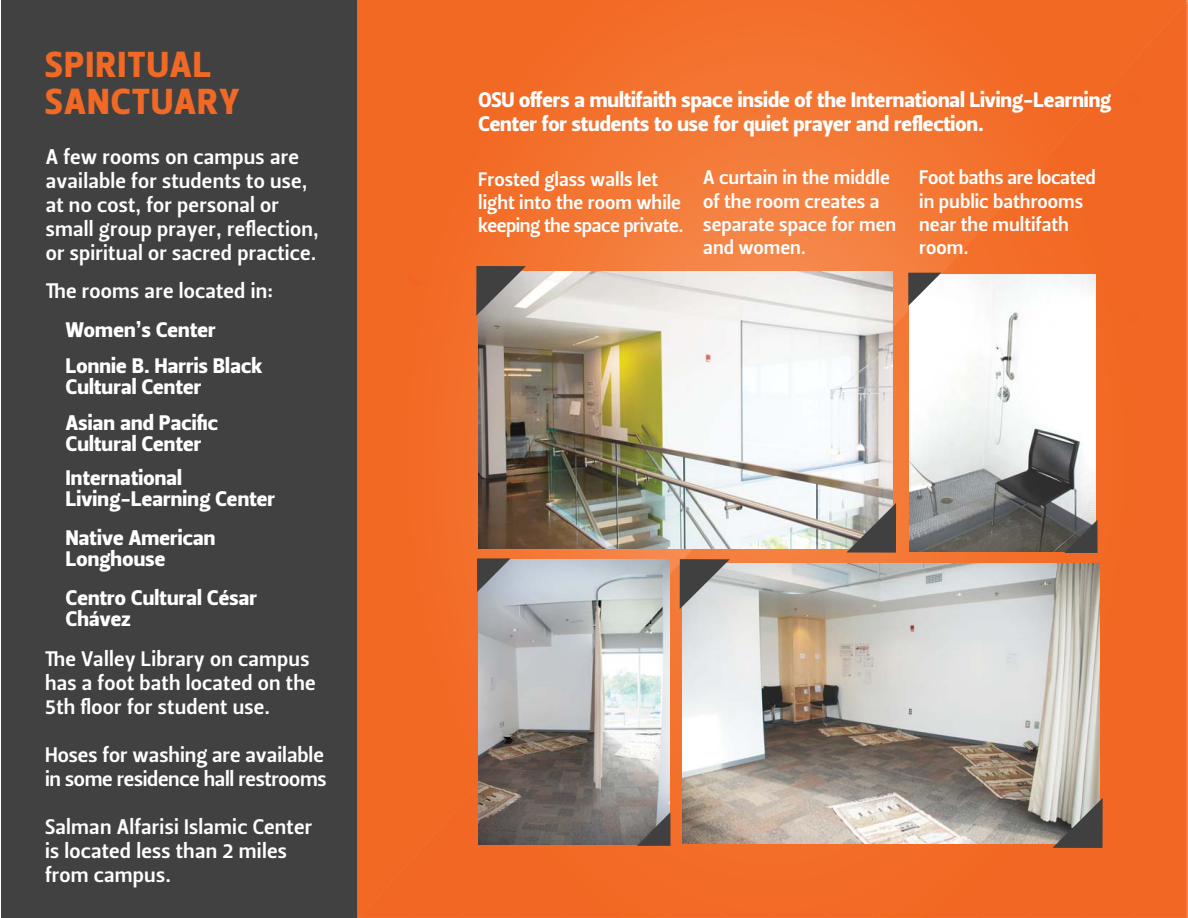
<style>
.page{position:relative;width:1188px;height:918px;background:#fff}
.page>*{position:absolute;margin:0;border:0;box-sizing:border-box;transform-origin:0 0}
.t1{font:36px/37.8px "Leitura Sans Grot 4";letter-spacing:.045em;color:#f16925}
.t2{font:21px/24px "Leitura Sans Grot 3";letter-spacing:.01em;color:#fff}
.t3{font:21px/36px "Leitura Sans Grot 4";letter-spacing:.01em;color:#fff}
.t4{font:21px/24px "Leitura Sans Grot 3";letter-spacing:-.015em;color:#fff}
.t5{font:19.5px/23.4px "Leitura Sans Grot 3";color:#fff}
</style>
<div class="page">
<div style="left:1px;top:0;width:357px;height:918px;background:#414142"></div>
<div style="left:1135px;top:108px;width:51px;height:810px;background:#f26723"></div>
<div style="left:1084px;top:108px;width:51px;height:810px;background:#f26723"></div>
<div style="left:1032px;top:162px;width:52px;height:756px;background:#f26924"></div>
<img style="left:980px;top:176px;width:52px;height:742px">
<img style="left:928px;top:270px;width:52px;height:648px">
<img style="left:877px;top:378px;width:51px;height:540px">
<img style="left:825px;top:549px;width:52px;height:369px">
<img style="left:773px;top:549px;width:52px;height:369px">
<img style="left:722px;top:549px;width:51px;height:369px">
<img style="left:670px;top:549px;width:52px;height:369px">
<div style="left:618px;top:578px;width:52px;height:340px;background:#f26a25"></div>
<div style="left:567px;top:844px;width:51px;height:74px;background:#f26924"></div>
<div style="left:515px;top:844px;width:52px;height:74px;background:#f26723"></div>
<div style="left:463px;top:810px;width:52px;height:108px;background:#f26723"></div>
<div style="left:411px;top:810px;width:52px;height:108px;background:#f26723"></div>
<img style="left:358px;top:0;width:413px;height:323px">
<img style="left:771px;top:0;width:260px;height:270px">
<div style="left:1030px;top:0;width:156px;height:108px;background:#f26924"></div>
<div style="left:1030px;top:107px;width:63px;height:55px;background:#f26924"></div>
<img style="left:1030px;top:161px;width:15px;height:15px">
<img style="left:771px;top:269px;width:156px;height:109px">
<img style="left:927px;top:269px;width:20px;height:5px">
<div style="left:358px;top:323px;width:310px;height:324px;background:#f26a24"></div>
<img style="left:668px;top:549px;width:35px;height:29px">
<div style="left:358px;top:647px;width:120px;height:163px;background:#f26924"></div>
<div style="left:358px;top:809px;width:104px;height:55px;background:#f26924"></div>
<div style="left:358px;top:863px;width:52px;height:55px;background:#f26924"></div>
<img style="left:357px;top:0;width:1px;height:918px">
<svg style="left:408px;top:268px;width:18px;height:19px"></svg>
<svg style="left:1121px;top:91px;width:20px;height:18px"></svg>
<svg style="left:1121px;top:305px;width:18px;height:20px"></svg>
<img style="left:478px;top:272px;width:414px;height:277px">
<svg style="left:476px;top:266px;width:50px;height:50px;background:#827e7c"></svg>
<svg style="left:846px;top:503px;width:50px;height:50px;background:#7e7c78"></svg>
<img style="left:682px;top:564px;width:417px;height:279px">
<svg style="left:680px;top:559px;width:50px;height:50px;background:#8b8c8c"></svg>
<svg style="left:1053px;top:798px;width:50px;height:50px;background:#716f6b"></svg>
<img style="left:478px;top:559px;width:191px;height:285px">
<svg style="left:637px;top:812px;width:34px;height:34px"></svg>
<svg style="left:477px;top:558px;width:34px;height:34px"></svg>
<img style="left:910px;top:274px;width:185px;height:278px">
<svg style="left:1064px;top:520px;width:33px;height:33px"></svg>
<svg style="left:908px;top:273px;width:33px;height:33px"></svg>
<h1 class="t1" style="left:45px;top:46px;width:195px">SPIRITUAL<br>SANCTUARY</h1>
<p class="t2" style="left:46px;top:145px;width:275px">A few rooms on campus are available for students to use, at no cost, for personal or small group prayer, reflection, or spiritual or sacred practice.</p>
<p class="t2" style="left:46px;top:279px;width:229px">The rooms are located in:</p>
<p class="t3" style="left:66px;top:312px;width:198px">Women’s Center<br>Lonnie B. Harris Black</p>
<p class="t3" style="left:66px;top:369px;width:154px">Cultural Center<br>Asian and Pacific</p>
<p class="t3" style="left:66px;top:427px;width:137px;line-height:34.5px">Cultural Center<br>International</p>
<p class="t3" style="left:66px;top:480px;width:211px;line-height:39px">Living-Learning Center<br>Native American</p>
<p class="t3" style="left:66px;top:540px;width:192px;line-height:39px">Longhouse<br>Centro Cultural César</p>
<p class="t3" style="left:66px;top:601px;width:66px">Chávez</p>
<p class="t2" style="left:45px;top:647px;width:272px">The Valley Library on campus has a foot bath located on the<br>5th floor for student use.</p>
<p class="t4" style="left:45px;top:743px;width:283px">Hoses for washing are available in some residence hall restrooms</p>
<p class="t2" style="left:45px;top:815px;width:269px">Salman Alfarisi Islamic Center is located less than 2 miles from campus.</p>
<p class="t3" style="left:478px;top:88px;width:634px;line-height:24px">OSU offers a multifaith space inside of the International Living-Learning<br>Center for students to use for quiet prayer and reflection.</p>
<p class="t5" style="left:478px;top:168px;width:207px">Frosted glass walls let light into the room while keeping the space private.</p>
<p class="t5" style="left:919px;top:166px;width:178px">Foot baths are located in public bathrooms near the multifath room.</p>
<p class="t5" style="left:703px;top:166px;width:195px">A curtain in the middle of the room creates a separate space for men and women.</p>
</div>
